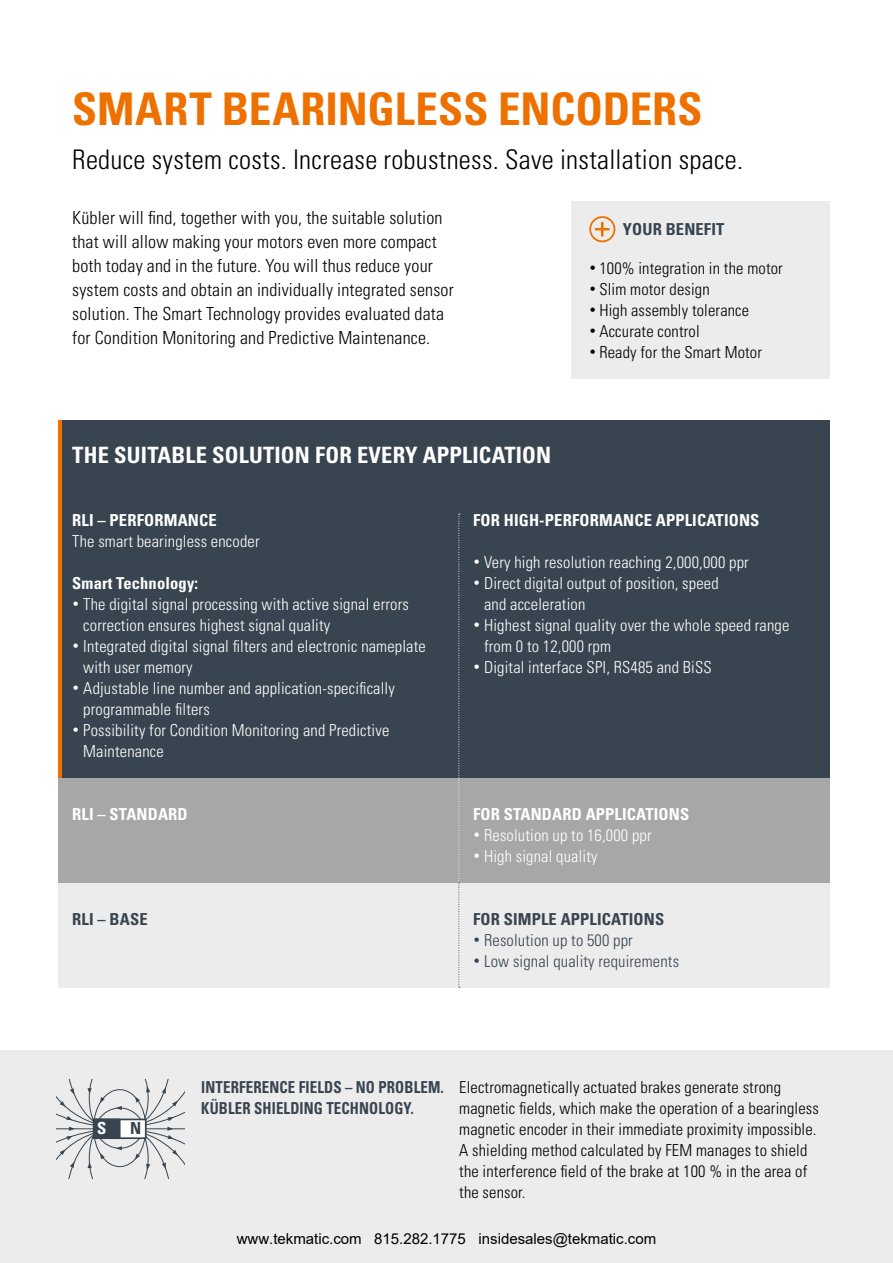
<style>
.page{position:relative;width:893px;height:1263px;background:#fff}
.page>*{position:absolute;margin:0;border:0;box-sizing:border-box;transform-origin:0 0}
.t1{font:700 condensed 45px "Univers LT Std";color:#ee7100}
.t2{font:300 condensed 27px "Univers LT Std";letter-spacing:.01em;color:#000}
.t3{font:700 condensed 22.5px "Univers LT Std";letter-spacing:.01em;color:#fff}
.t4{font:300 condensed 18px/24px "Univers LT Std";letter-spacing:.01em;color:#000}
.t5{font:700 condensed 16.65px "Univers LT Std";color:#fff}
.t6{font:700 condensed 16.65px "Univers LT Std";color:#38444f}
.t7{font:300 condensed 16.5px/21px "Univers LT Std";letter-spacing:.01em;color:#fff}
.t8{font:300 condensed 16.5px/21px "Univers LT Std";letter-spacing:.01em;color:#000}
.t9{font:700 condensed 16.5px "Univers LT Std";letter-spacing:.01em;color:#fff}
.t10{font:700 condensed 16.5px/21px "Univers LT Std";letter-spacing:.01em;color:#38444f;scale:.9 1}
.t11{font:300 condensed 16.5px "Univers LT Std";letter-spacing:.01em;color:#38444f}
.t12{font:700 condensed 16.5px "Univers LT Std";letter-spacing:.01em;color:#38444f}
.t13{font:15px "Arial";color:#000}
.s1{font-size:12px}
</style>
<div class="page">
<div style="left:58px;top:882px;width:771px;height:106px;background:#ececed"></div>
<div style="left:58px;top:777px;width:771px;height:105px;background:#a7a7a8"></div>
<div style="left:0;top:1051px;width:893px;height:212px;background:#ececed"></div>
<div style="left:58px;top:421px;width:771px;height:357px;background:#38444f"></div>
<div style="left:571px;top:201px;width:259px;height:178px;background:#ececed"></div>
<hr style="left:58px;top:421px;width:4px;height:357px;background:#ee7100">
<svg style="left:458px;top:514px;width:2px;height:474px"></svg>
<svg style="left:56px;top:1079px;width:128px;height:100px"></svg>
<div style="left:589px;top:216px;width:26px;height:26px;border:2px solid #ee7100;border-radius:50%"></div>
<svg style="left:595px;top:222px;width:15px;height:15px"></svg>
<h1 class="t1" style="left:72px;top:82px;width:632px">SMART BEARINGLESS ENCODERS</h1>
<h2 class="t2" style="left:72px;top:143px;width:672px">Reduce system costs. Increase robustness. Save installation space.</h2>
<p class="t4" style="left:72px;top:205px;width:383px">Kübler will find, together with you, the suitable solution that will allow making your motors even more compact both today and in the future. You will thus reduce your system costs and obtain an individually integrated sensor solution. The Smart Technology provides evaluated data for Condition Monitoring and Predictive Maintenance.</p>
<p class="t12" style="left:623px;top:219px;width:103px">YOUR BENEFIT</p>
<p class="t8" style="left:589px;top:257px;width:195px"><span class="s1">•</span> 100% integration in the motor</p>
<p class="t8" style="left:589px;top:278px;width:122px"><span class="s1">•</span> Slim motor design</p>
<p class="t8" style="left:589px;top:299px;width:161px"><span class="s1">•</span> High assembly tolerance</p>
<p class="t8" style="left:589px;top:320px;width:112px"><span class="s1">•</span> Accurate control</p>
<p class="t8" style="left:589px;top:341px;width:174px"><span class="s1">•</span> Ready for the Smart Motor</p>
<h3 class="t3" style="left:72px;top:441px;width:480px">THE SUITABLE SOLUTION FOR EVERY APPLICATION</h3>
<p class="t9" style="left:72px;top:510px;width:146px">RLI – PERFORMANCE</p>
<p class="t7" style="left:72px;top:530px;width:189px">The smart bearingless encoder</p>
<p class="t9" style="left:72px;top:573px;width:127px">Smart Technology:</p>
<p class="t7" style="left:83px;top:593px;width:327px;text-indent:-11px"><span class="s1">•</span> The digital signal processing with active signal errors correction ensures highest signal quality</p>
<p class="t7" style="left:83px;top:635px;width:344px;text-indent:-11px"><span class="s1">•</span> Integrated digital signal filters and electronic nameplate with user memory</p>
<p class="t7" style="left:83px;top:677px;width:313px;text-indent:-11px"><span class="s1">•</span> Adjustable line number and application-specifically programmable filters</p>
<p class="t7" style="left:83px;top:719px;width:308px;text-indent:-11px"><span class="s1">•</span> Possibility for Condition Monitoring and Predictive<br>Maintenance</p>
<p class="t9" style="left:473px;top:510px;width:288px">FOR HIGH-PERFORMANCE APPLICATIONS</p>
<p class="t7" style="left:473px;top:551px;width:277px"><span class="s1">•</span> Very high resolution reaching 2,000,000 ppr</p>
<p class="t7" style="left:484px;top:572px;width:236px;text-indent:-11px"><span class="s1">•</span> Direct digital output of position, speed and acceleration</p>
<p class="t7" style="left:484px;top:614px;width:307px;text-indent:-11px"><span class="s1">•</span> Highest signal quality over the whole speed range from 0 to 12,000 rpm</p>
<p class="t7" style="left:473px;top:656px;width:240px"><span class="s1">•</span> Digital interface SPI, RS485 and BiSS</p>
<p class="t9" style="left:72px;top:804px;width:117px">RLI – STANDARD</p>
<p class="t9" style="left:473px;top:804px;width:218px">FOR STANDARD APPLICATIONS</p>
<p class="t7" style="left:473px;top:824px;width:180px"><span class="s1">•</span> Resolution up to 16,000 ppr</p>
<p class="t7" style="left:473px;top:845px;width:126px"><span class="s1">•</span> High signal quality</p>
<p class="t12" style="left:72px;top:909px;width:77px">RLI – BASE</p>
<p class="t12" style="left:473px;top:909px;width:193px">FOR SIMPLE APPLICATIONS</p>
<p class="t11" style="left:473px;top:930px;width:161px"><span class="s1">•</span> Resolution up to 500 ppr</p>
<p class="t11" style="left:473px;top:951px;width:208px"><span class="s1">•</span> Low signal quality requirements</p>
<p class="t5" style="left:97px;top:1118px;width:11px">S</p>
<p class="t6" style="left:130px;top:1118px;width:13px">N</p>
<p class="t10" style="left:201px;top:1076px;width:271px">INTERFERENCE FIELDS – NO PROBLEM.<br>KÜBLER SHIELDING TECHNOLOGY.</p>
<p class="t8" style="left:459px;top:1076px;width:361px">Electromagnetically actuated brakes generate strong magnetic fields, which make the operation of a bearingless magnetic encoder in their immediate proximity impossible.<br>A shielding method calculated by FEM manages to shield the interference field of the brake at 100 % in the area of the sensor.</p>
<p class="t13" style="left:237px;top:1228px;width:421px">www.tekmatic.com 815.282.1775 insidesales@tekmatic.com</p>
</div>
